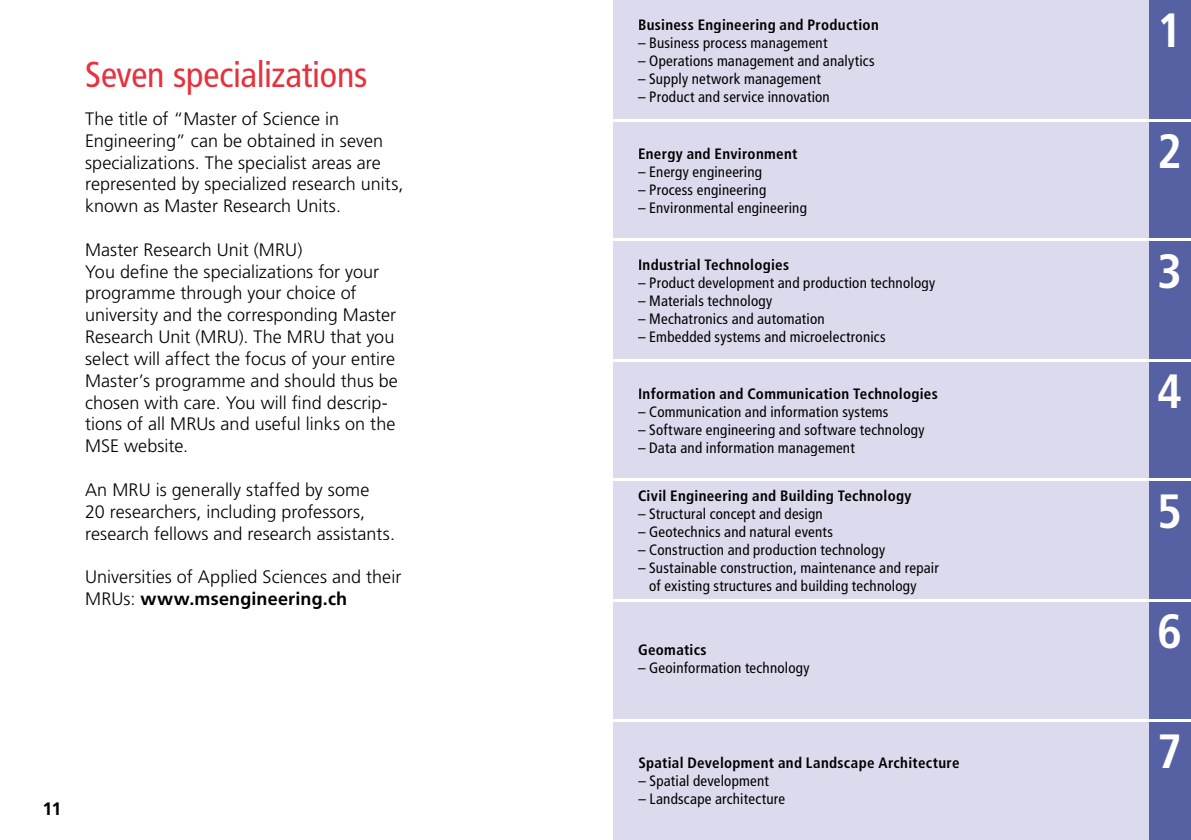
<style>
.page{position:relative;width:1191px;height:840px;background:#fff}
.page>*{position:absolute;margin:0;border:0;box-sizing:border-box;transform-origin:0 0}
.t1{font:700 condensed 48px "Frutiger LT Std";color:#fff}
.t2{font:condensed 36px "Frutiger LT Std";letter-spacing:-.01em;color:#e5323d}
.t3{font:300 18px/21.8px "Frutiger LT Std";letter-spacing:.005em;color:#000}
.t4{font:700 18px "Frutiger LT Std";color:#000}
.t5{font:condensed 15px/18px "Frutiger LT Std";letter-spacing:.015em;color:#000}
.t6{font:700 condensed 15px "Frutiger LT Std";letter-spacing:.02em;color:#000}
.s1{font-weight:700}
</style>
<div class="page">
<div style="left:1148px;top:0;width:43px;height:839px;background:#5661a3"></div>
<div style="left:612px;top:0;width:536px;height:839px;background:#dcdaed"></div>
<hr style="left:600px;top:119px;width:591px;height:2px;background:#fff">
<hr style="left:595px;top:239px;width:596px;height:2px;background:#fff">
<hr style="left:600px;top:359px;width:591px;height:2px;background:#fff">
<hr style="left:600px;top:478px;width:591px;height:2px;background:#fff">
<hr style="left:600px;top:598px;width:591px;height:2px;background:#fff">
<hr style="left:600px;top:718px;width:591px;height:2px;background:#fff">
<h2 class="t2" style="left:85px;top:53px;width:284px">Seven specializations</h2>
<p class="t3" style="left:85px;top:108px;width:320px">The title of “Master of Science in Engineering” can be obtained in seven specializations. The specialist areas are represented by specialized research units, known as Master Research Units.</p>
<p class="t3" style="left:85px;top:239px;width:314px">Master Research Unit (MRU)<br>You define the specializations for your programme through your choice of university and the corresponding Master Research Unit (MRU). The MRU that you select will affect the focus of your entire Master’s programme and should thus be chosen with care. You will find descrip&shy;tions of all MRUs and useful links on the MSE website.</p>
<p class="t3" style="left:85px;top:478px;width:311px">An MRU is generally staffed by some<br>20 researchers, including professors, research fellows and research assistants.</p>
<p class="t3" style="left:85px;top:566px;width:318px">Universities of Applied Sciences and their<br>MRUs: <span class="s1">www.msengineering.ch</span></p>
<p class="t4" style="left:43px;top:797px;width:21px">11</p>
<p class="t6" style="left:638px;top:15px;width:242px">Business Engineering and Production</p>
<p class="t5" style="left:638px;top:33px;width:191px">– Business process management</p>
<p class="t5" style="left:638px;top:51px;width:238px">– Operations management and analytics</p>
<p class="t5" style="left:638px;top:69px;width:184px">– Supply network management</p>
<p class="t5" style="left:638px;top:87px;width:193px">– Product and service innovation</p>
<p class="t6" style="left:638px;top:144px;width:161px">Energy and Environment</p>
<p class="t5" style="left:638px;top:162px;width:125px">– Energy engineering</p>
<p class="t5" style="left:638px;top:180px;width:130px">– Process engineering</p>
<p class="t5" style="left:638px;top:198px;width:170px">– Environmental engineering</p>
<p class="t6" style="left:638px;top:255px;width:153px">Industrial Technologies</p>
<p class="t5" style="left:638px;top:273px;width:299px">– Product development and production technology</p>
<p class="t5" style="left:638px;top:291px;width:136px">– Materials technology</p>
<p class="t5" style="left:638px;top:309px;width:188px">– Mechatronics and automation</p>
<p class="t5" style="left:638px;top:327px;width:249px">– Embedded systems and microelectronics</p>
<p class="t6" style="left:638px;top:384px;width:301px">Information and Communication Technologies</p>
<p class="t5" style="left:638px;top:402px;width:252px">– Communication and information systems</p>
<p class="t5" style="left:638px;top:420px;width:288px">– Software engineering and software technology</p>
<p class="t5" style="left:638px;top:438px;width:218px">– Data and information management</p>
<p class="t6" style="left:638px;top:486px;width:275px">Civil Engineering and Building Technology</p>
<p class="t5" style="left:638px;top:504px;width:186px">– Structural concept and design</p>
<p class="t5" style="left:638px;top:522px;width:196px">– Geotechnics and natural events</p>
<p class="t5" style="left:638px;top:540px;width:249px">– Construction and production technology</p>
<p class="t5" style="left:649px;top:558px;width:291px;text-indent:-11px">– Sustainable construction, maintenance and repair of existing structures and building technology</p>
<p class="t6" style="left:638px;top:641px;width:70px">Geomatics</p>
<p class="t5" style="left:638px;top:659px;width:173px">– Geoinformation technology</p>
<p class="t6" style="left:638px;top:753px;width:323px">Spatial Development and Landscape Architecture</p>
<p class="t5" style="left:638px;top:771px;width:132px">– Spatial development</p>
<p class="t5" style="left:638px;top:789px;width:148px">– Landscape architecture</p>
<h1 class="t1" style="left:1157px;top:2px;width:26px">1</h1>
<h1 class="t1" style="left:1157px;top:122px;width:26px">2</h1>
<h1 class="t1" style="left:1157px;top:242px;width:26px">3</h1>
<h1 class="t1" style="left:1157px;top:362px;width:26px">4</h1>
<h1 class="t1" style="left:1157px;top:482px;width:26px">5</h1>
<h1 class="t1" style="left:1157px;top:602px;width:26px">6</h1>
<h1 class="t1" style="left:1157px;top:722px;width:26px">7</h1>
</div>
